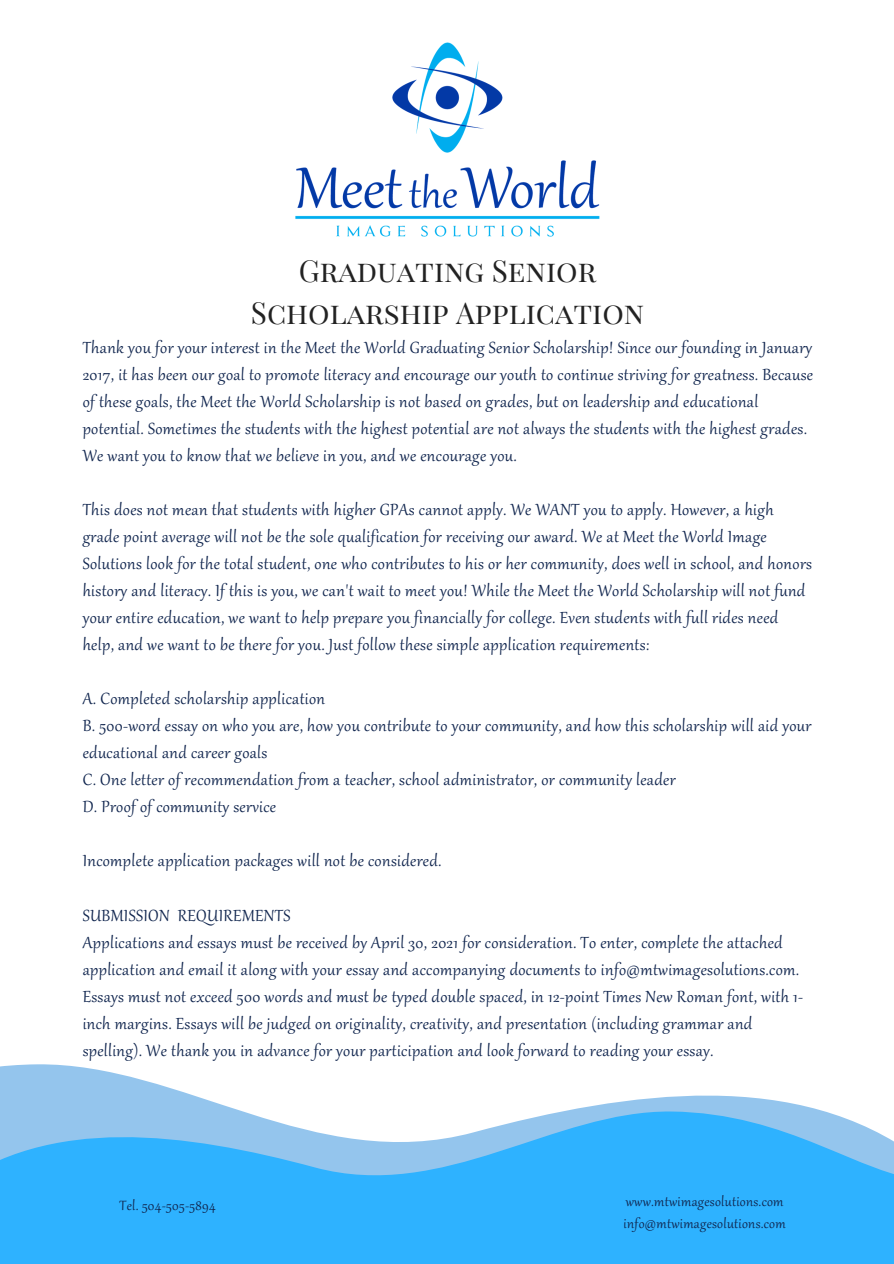
<style>
.page{position:relative;width:894px;height:1264px;background:#fff}
.page>*{position:absolute;margin:0;border:0;box-sizing:border-box;transform-origin:0 0}
.t1{font:29.85px/41.7px "Playfair Display SC";color:#222;text-align:center}
.t2{font:19.8px/27px "Gabriola";letter-spacing:.02em;color:#10254e}
.t3{font:16.5px "Gabriola";letter-spacing:.02em;color:#10254e}
</style>
<div class="page">
<svg style="left:0;top:1064px;width:819px;height:46px"></svg>
<svg style="left:0;top:1110px;width:893px;height:153px;background:#4ab9fb"></svg>
<img style="left:295px;top:42px;width:305px;height:195px">
<p class="t1" style="left:251px;top:249px;width:395px">Graduating Senior<br>Scholarship Application</p>
<p class="t2" style="left:83px;top:335px;width:731px">Thank you for your interest in the Meet the World Graduating Senior Scholarship! Since our founding in January 2017, it has been our goal to promote literacy and encourage our youth to continue striving for greatness. Because of these goals, the Meet the World Scholarship is not based on grades, but on leadership and educational potential. Sometimes the students with the highest potential are not always the students with the highest grades.<br>We want you to know that we believe in you, and we encourage you.</p>
<p class="t2" style="left:83px;top:498px;width:730px">This does not mean that students with higher GPAs cannot apply. We WANT you to apply. However, a high grade point average will not be the sole qualification for receiving our award. We at Meet the World Image Solutions look for the total student, one who contributes to his or her community, does well in school, and honors history and literacy. If this is you, we can't wait to meet you! While the Meet the World Scholarship will not fund your entire education, we want to help prepare you financially for college. Even students with full rides need help, and we want to be there for you. Just follow these simple application requirements:</p>
<p class="t2" style="left:83px;top:687px;width:244px">A. Completed scholarship application</p>
<p class="t2" style="left:83px;top:714px;width:730px">B. 500-word essay on who you are, how you contribute to your community, and how this scholarship will aid your educational and career goals</p>
<p class="t2" style="left:83px;top:768px;width:594px">C. One letter of recommendation from a teacher, school administrator, or community leader</p>
<p class="t2" style="left:83px;top:795px;width:195px">D. Proof of community service</p>
<p class="t2" style="left:83px;top:849px;width:360px">Incomplete application packages will not be considered.</p>
<p class="t2" style="left:83px;top:903px;width:209px">SUBMISSION REQUIREMENTS</p>
<p class="t2" style="left:83px;top:930px;width:721px">Applications and essays must be received by April 30, 2021 for consideration. To enter, complete the attached application and email it along with your essay and accompanying documents to info@mtwimagesolutions.com.<br>Essays must not exceed 500 words and must be typed double spaced, in 12-point Times New Roman font, with 1- inch margins. Essays will be judged on originality, creativity, and presentation (including grammar and spelling). We thank you in advance for your participation and look forward to reading your essay.</p>
<p class="t3" style="left:120px;top:1198px;width:97px">Tel. 504-505-5894</p>
<p class="t3" style="left:625px;top:1194px;width:159px">www.mtwimagesolutions.com</p>
<p class="t3" style="left:623px;top:1216px;width:163px">info@mtwimagesolutions.com</p>
</div>
